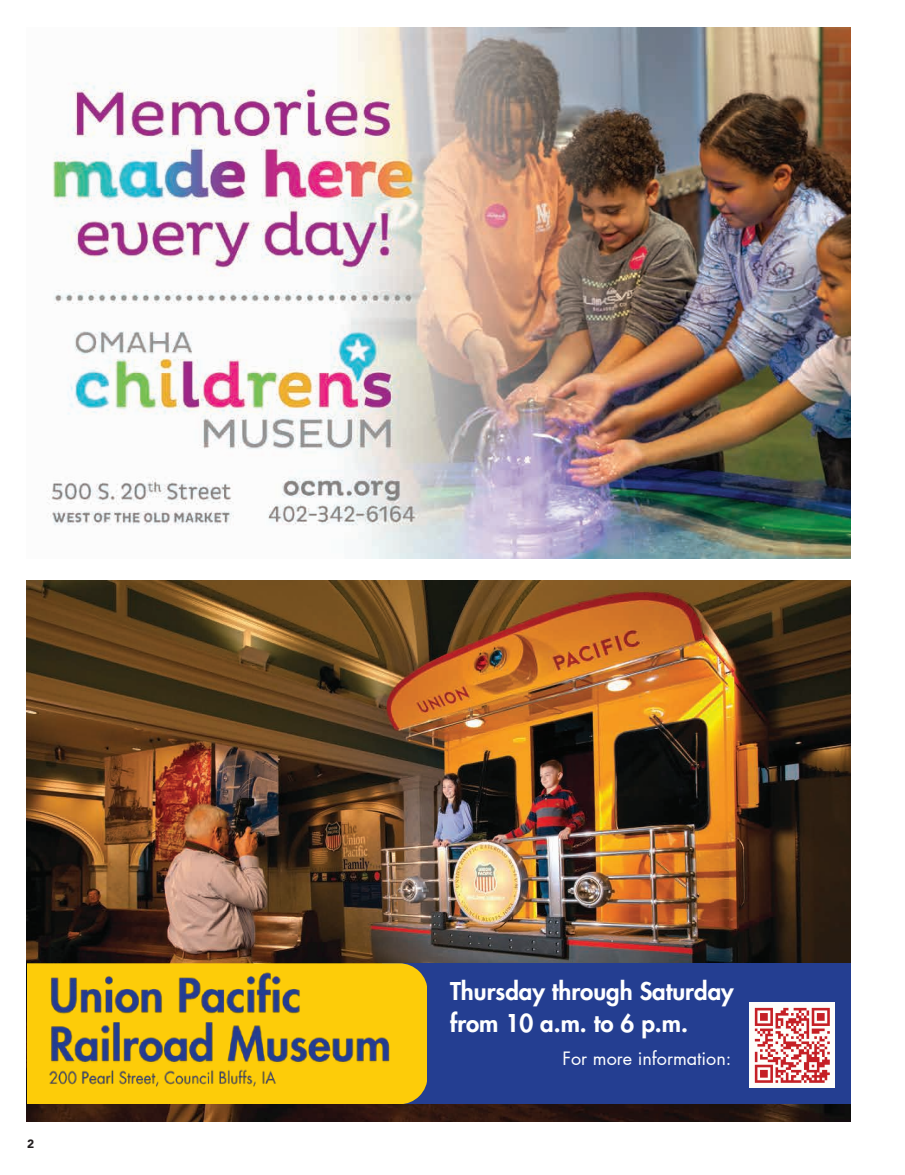
<style>
.page{position:relative;width:905px;height:1175px;background:#fff}
.page>*{position:absolute;margin:0;border:0;box-sizing:border-box;transform-origin:0 0}
.t1{font:800 24px/32.7px "Futura LT Pro";color:#fff}
.t2{font:18px "Futura LT Pro";color:#fff}
.t3{font:900 12px "Avenir";color:#231f20}
</style>
<div class="page">
<img style="left:27px;top:581px;width:823px;height:540px">
<div style="left:383px;top:963px;width:467px;height:141px;background:#243e91"></div>
<div style="left:749px;top:1002px;width:86px;height:86px;background:#fefdfa"></div>
<svg style="left:754px;top:1007px;width:76px;height:76px"></svg>
<div style="left:27px;top:963px;width:400px;height:141px;background:#fdcc09"></div>
<img style="left:48px;top:1068px;width:231px;height:21px">
<img style="left:48px;top:969px;width:345px;height:99px">
<img style="left:47px;top:27px;width:803px;height:531px">
<p class="t3" style="left:27px;top:1133px;width:9px">2</p>
<p class="t1" style="left:450px;top:973px;width:285px">Thursday through Saturday from 10 a.m. to 6 p.m.</p>
<p class="t2" style="left:562px;top:1045px;width:170px">For more information:</p>
</div>
